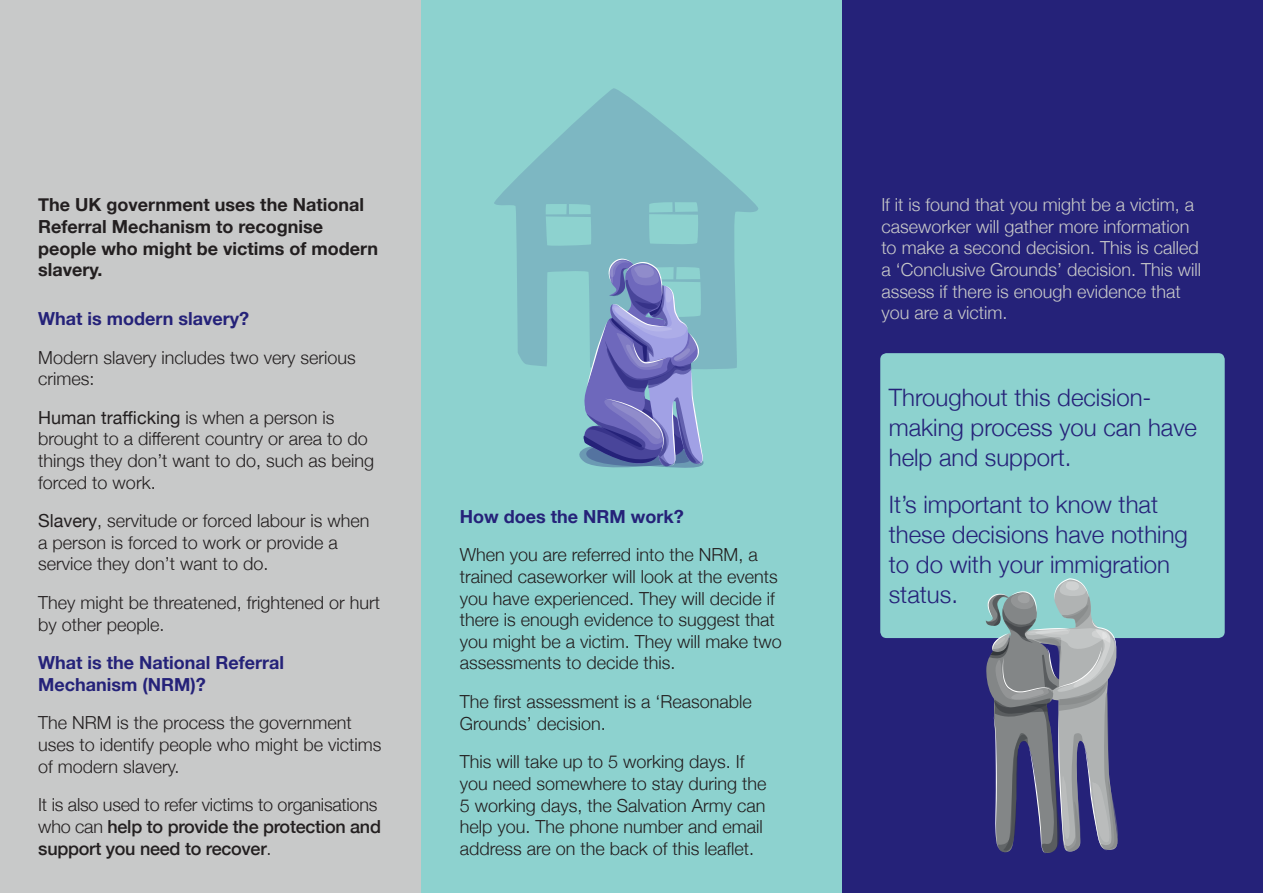
<style>
.page{position:relative;width:1263px;height:893px;background:#fff}
.page>*{position:absolute;margin:0;border:0;box-sizing:border-box;transform-origin:0 0}
.Body_copy{font:300 24px/30px "Helvetica Neue";color:#252279}
.Body_copy-2{font:300 18px/21.6px "Helvetica Neue";color:#231f20}
.Body_copy-3{font:300 18px/21.6px "Helvetica Neue";color:#c8c9c9}
.Body_copy-4{font:500 18px/21.6px "Helvetica Neue";letter-spacing:-.015em;color:#231f20}
.body_header{font:700 18px/21.6px "Helvetica Neue";color:#231f20}
.body_header-2{font:700 18px/21.6px "Helvetica Neue";color:#252279}
.s1{font-weight:400}
.s2{font-weight:300}
</style>
<div class="page">
<div style="left:0;top:0;width:421px;height:893px;background:#c8c9c9"></div>
<div style="left:421px;top:0;width:422px;height:893px;background:#8dd2cf"></div>
<div style="left:842px;top:0;width:421px;height:893px;background:#252279"></div>
<div style="left:880px;top:353px;width:345px;height:285px;background:#8dd2cf;border-radius:6px"></div>
<svg style="left:494px;top:88px;width:264px;height:281px;fill:#7db7c2"></svg>
<svg style="left:579px;top:257px;width:124px;height:211px"></svg>
<svg style="left:985px;top:578px;width:135px;height:275px"></svg>
<p class="body_header" style="left:38px;top:195px;width:341px">The UK government uses the National<br>Referral Mechanism to recognise people who might be victims of modern slavery.</p>
<p class="body_header-2" style="left:38px;top:308px;width:212px">What is modern slavery?</p>
<p class="Body_copy-2" style="left:38px;top:345px;width:319px">Modern slavery includes two very serious crimes:</p>
<p class="Body_copy-2" style="left:38px;top:405px;width:337px"><span class="s1">Human trafficking</span> is when a person is brought to a different country or area to do things they don’t want to do, such as being forced to work.</p>
<p class="Body_copy-2" style="left:38px;top:509px;width:333px"><span class="s1">Slavery</span>, servitude or forced labour is when a person is forced to work or provide a service they don’t want to do.</p>
<p class="Body_copy-2" style="left:38px;top:590px;width:343px">They might be threatened, frightened or hurt by other people.</p>
<p class="body_header-2" style="left:38px;top:652px;width:247px">What is the National Referral<br>Mechanism (NRM)?</p>
<p class="Body_copy-2" style="left:38px;top:711px;width:345px">The NRM is the process the government uses to identify people who might be victims of modern slavery.</p>
<p class="Body_copy-4" style="left:38px;top:793px;width:344px"><span class="s2">It is also used to refer victims to organisations who can</span> help to provide the protection and support you need to recover<span class="s2">.</span></p>
<p class="body_header-2" style="left:460px;top:506px;width:225px">How does the NRM work?</p>
<p class="Body_copy-2" style="left:460px;top:543px;width:324px">When you are referred into the NRM, a trained caseworker will look at the events you have experienced. They will decide if there is enough evidence to suggest that you might be a victim. They will make two assessments to decide this.</p>
<p class="Body_copy-2" style="left:460px;top:690px;width:294px">The first assessment is a ‘Reasonable<br>Grounds’ decision.</p>
<p class="Body_copy-2" style="left:460px;top:750px;width:308px">This will take up to 5 working days. If you need somewhere to stay during the 5 working days, the Salvation Army can help you. The phone number and email address are on the back of this leaflet.</p>
<p class="Body_copy-3" style="left:881px;top:193px;width:321px">If it is found that you might be a victim, a caseworker will gather more information to make a second decision. This is called a ‘Conclusive Grounds’ decision. This will assess if there is enough evidence that you are a victim.</p>
<p class="Body_copy" style="left:889px;top:381px;width:310px">Throughout this decision&shy;making process you can have help and support.</p>
<p class="Body_copy" style="left:889px;top:488px;width:301px">It’s important to know that these decisions have nothing to do with your immigration status.</p>
</div>
